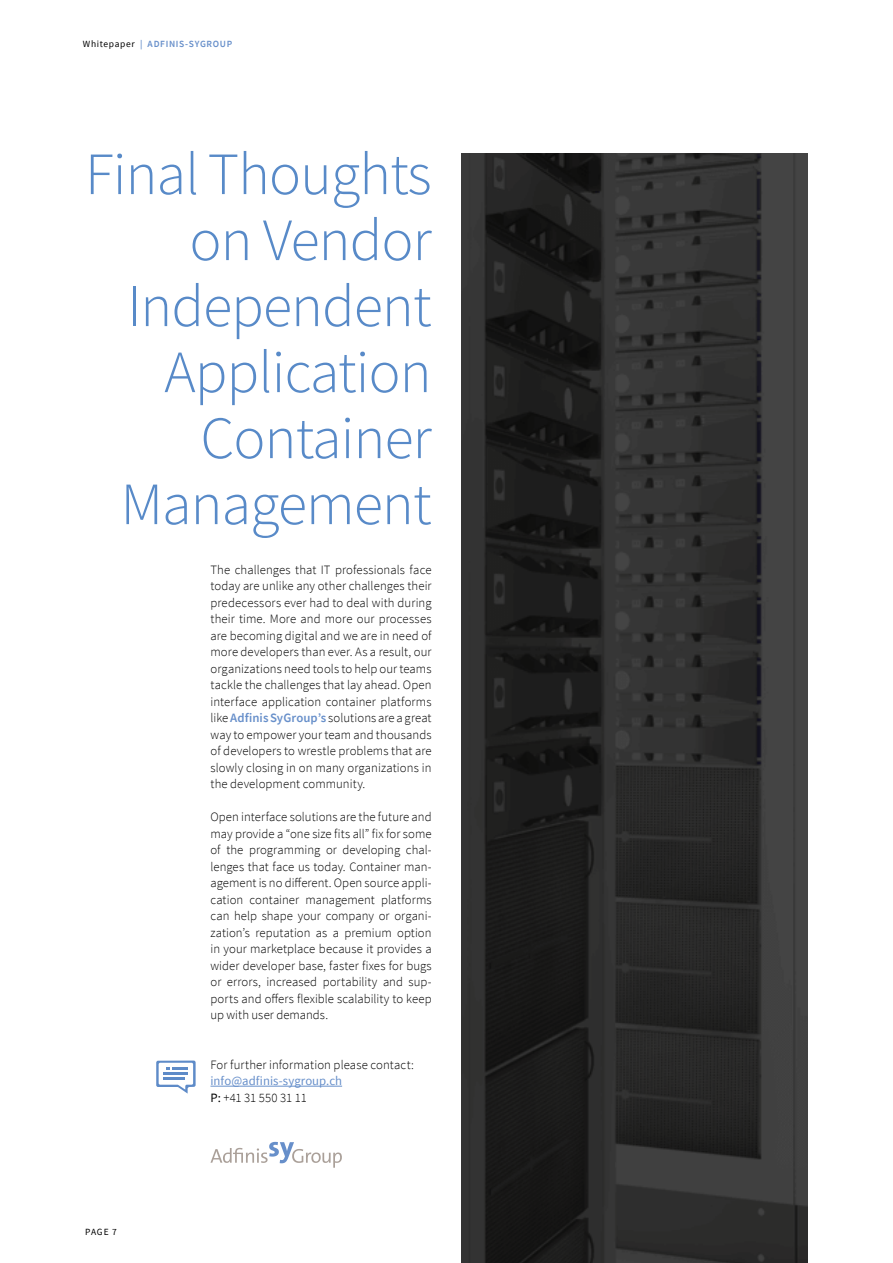
<style>
.page{position:relative;width:893px;height:1263px;background:#fff}
.page>*{position:absolute;margin:0;border:0;box-sizing:border-box;transform-origin:0 0}
.t1{font:300 60px/66px "Source Sans Pro";letter-spacing:-.015em;color:#588ac8;text-align:right}
.t2{font:300 12.75px/16.5px "Source Sans Pro";letter-spacing:.005em;color:#000;text-align:justify}
.t3{font:12.75px/16.5px "Source Sans Pro";letter-spacing:.005em;color:#678fca}
.t4{font:600 9.45px "Source Sans Pro";letter-spacing:.07em;color:#678fca}
.t5{font:9.45px "Source Sans Pro";color:#000}
.s1{font-weight:400;color:#000}
.s2{font-weight:600;color:#678fca}
.s3{color:#000}
.s4{font-weight:300;color:#000}
</style>
<div class="page">
<img style="left:461px;top:153px;width:347px;height:1110px">
<hr style="left:210px;top:1086px;width:132px;height:1px;background:#678fca">
<svg style="left:210px;top:1142px;width:132px;height:26px"></svg>
<svg style="left:156px;top:1060px;width:40px;height:33px"></svg>
<hr style="left:173px;top:1067px;width:15px;height:3px;background:#5e8bc8">
<hr style="left:163px;top:1072px;width:25px;height:3px;background:#5e8bc8">
<hr style="left:163px;top:1077px;width:22px;height:2px;background:#5e8bc8">
<p class="t4" style="left:83px;top:37px;width:151px"><span class="s1">Whitepaper</span> | ADFINIS-SYGROUP</p>
<h1 class="t1" style="left:85px;top:141px;width:348px">Final Thoughts on Vendor<br>Independent<br>Application<br>Container<br>Management</h1>
<p class="t2" style="left:210px;top:561px;width:223px">The challenges that IT professionals face today are unlike any other challenges their predecessors ever had to deal with during their time. More and more our processes are becoming digital and we are in need of more developers than ever. As a result, our organizations need tools to help our teams tackle the challenges that lay ahead. Open interface application container platforms like <span class="s2">Adfinis SyGroup’s</span> solutions are a great way to empower your team and thousands of developers to wrestle problems that are slowly closing in on many organizations in the development community.</p>
<p class="t2" style="left:210px;top:809px;width:223px">Open interface solutions are the future and may provide a “one size fits all” fix for some of the programming or developing chal&shy;lenges that face us today. Container man&shy;agement is no different. Open source appli&shy;cation container management platforms can help shape your company or organi&shy;zation’s reputation as a premium option in your marketplace because it provides a wider developer base, faster fixes for bugs or errors, increased portability and sup&shy;ports and offers flexible scalability to keep up with user demands.</p>
<p class="t2" style="left:210px;top:1056px;width:205px">For further information please contact:</p>
<p class="t3" style="left:210px;top:1073px;width:133px">info@adfinis-sygroup.ch<br><span class="s3">P:</span> <span class="s4">+41 31 550 31 11</span></p>
<p class="t5" style="left:85px;top:1225px;width:33px">PAGE 7</p>
</div>
